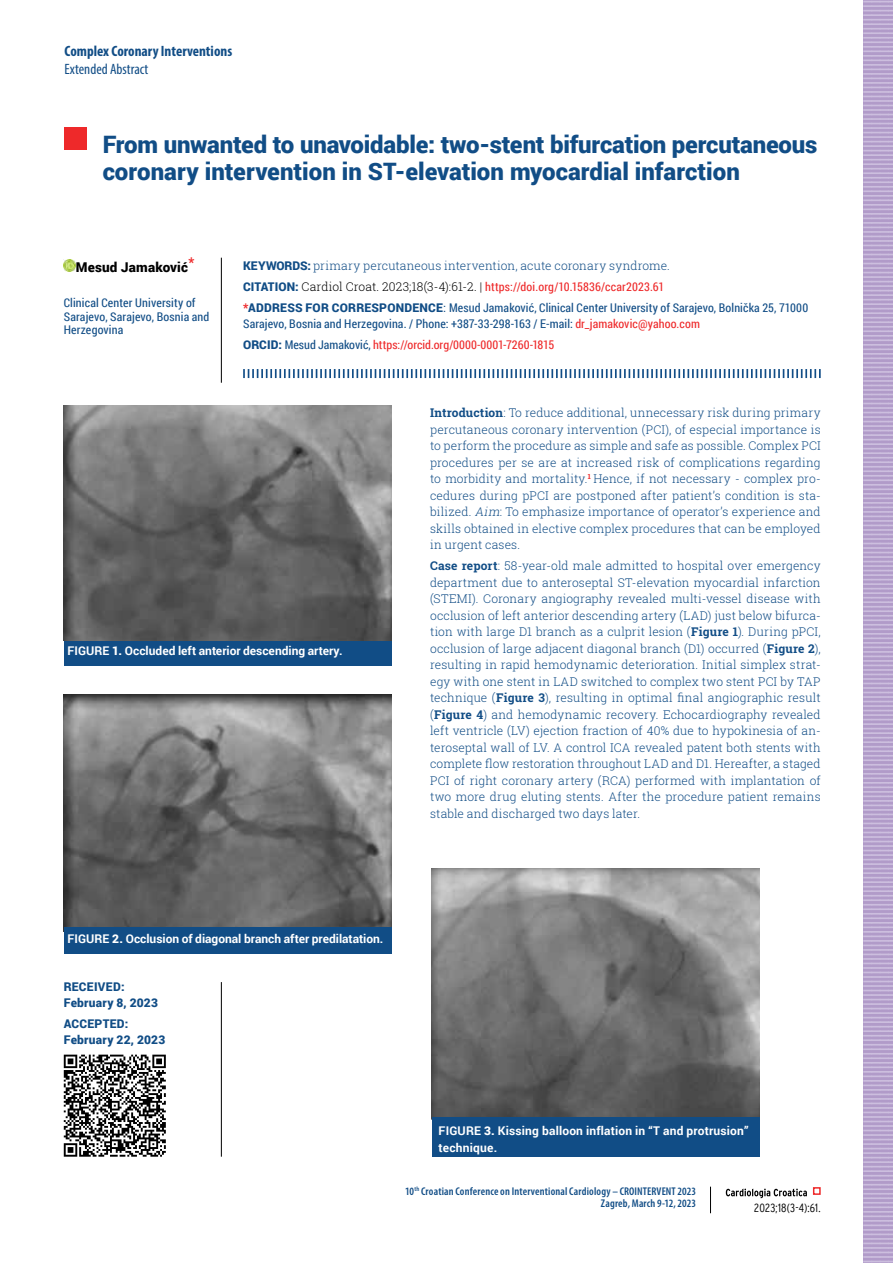
<style>
.page{position:relative;width:893px;height:1263px;background:#fff}
.page>*{position:absolute;margin:0;border:0;box-sizing:border-box;transform-origin:0 0}
.t1{font:900 24px/27px "Roboto";letter-spacing:-.005em;color:#114d86}
.t2{font:700 condensed 15px "Myriad Pro";color:#114d86}
.t3{font:condensed 15px "Myriad Pro";color:#114d86}
.t4{font:900 13.5px "Roboto";letter-spacing:.015em;color:#000}
.t5{font:300 12px/16.5px "Roboto Slab";letter-spacing:.01em;color:#114d86;text-align:justify}
.t6{font:12px/13.5px "Roboto Condensed";letter-spacing:.01em;color:#114d86}
.t7{font:700 12px/16.5px "Roboto";letter-spacing:.005em;color:#fff}
.t8{font:12px "Roboto Condensed";letter-spacing:.005em;color:#ee292a}
.t9{font:900 12px/16.5px "Roboto";letter-spacing:.02em;color:#114d86;text-align:center}
.t10{font:300 condensed 12px "Interstate";letter-spacing:.015em;color:#000}
.t11{font:600 condensed 11.25px/12px "Myriad Pro";letter-spacing:.015em;color:#114d86;text-align:right}
.s1{font-family:"Roboto";font-weight:900}
.s2{font-family:"Roboto";font-weight:900;color:#114d86}
.s3{font-family:"Roboto Slab";font-weight:300;color:#000}
.s4{color:#ee292a}
.s5{font-family:"Roboto"}
.s6{color:#114d86}
.s7{font-weight:900}
.s8{font-weight:700}
.s9{font-style:italic}
</style>
<div class="page">
<svg style="left:726px;top:1188px;width:81px;height:10px"></svg>
<div style="left:813px;top:1187px;width:8px;height:8px;border:2px solid #ee292a"></div>
<svg style="left:710px;top:1187px;width:1px;height:26px"></svg>
<img style="left:432px;top:868px;width:327px;height:249px">
<svg style="left:863px;top:0;width:30px;height:1263px;background:#baa7d0"></svg>
<div style="left:65px;top:128px;width:22px;height:22px;background:#ee292a"></div>
<svg style="left:64px;top:260px;width:12px;height:12px"></svg>
<hr style="left:221px;top:258px;width:1px;height:125px;background:#000">
<hr style="left:221px;top:982px;width:1px;height:175px;background:#000">
<svg style="left:243px;top:369px;width:578px;height:9px"></svg>
<div style="left:64px;top:639px;width:327px;height:27px;background:#114d86"></div>
<img style="left:64px;top:405px;width:327px;height:235px">
<img style="left:64px;top:694px;width:327px;height:233px">
<div style="left:64px;top:927px;width:327px;height:27px;background:#114d86"></div>
<div style="left:432px;top:1117px;width:327px;height:39px;background:#114d86"></div>
<svg style="left:64px;top:1055px;width:102px;height:102px"></svg>
<p class="t2" style="left:65px;top:42px;width:169px">Complex Coronary Interventions</p>
<p class="t3" style="left:65px;top:60px;width:85px">Extended Abstract</p>
<h1 class="t1" style="left:103px;top:130px;width:716px">From unwanted to unavoidable: two-stent bifurcation percutaneous coronary intervention in ST-elevation myocardial infarction</h1>
<p class="t4" style="left:76px;top:257px;width:120px">Mesud Jamaković<sup>*</sup></p>
<p class="t6" style="left:64px;top:296px;width:147px">Clinical Center University of<br>Sarajevo, Sarajevo, Bosnia and<br>Herzegovina</p>
<p class="t5" style="left:243px;top:257px;width:428px"><span class="s1">KEYWORDS:</span> primary percutaneous intervention, acute coronary syndrome.</p>
<p class="t8" style="left:243px;top:278px;width:423px"><span class="s2">CITATION:</span> <span class="s3">Cardiol Croat. 2023;18(3-4):61-2. |</span> https://doi.org/10.15836/ccar2023.61</p>
<p class="t9" style="left:243px;top:299px;width:22px"><span class="s4">*</span>Address</p>
<p class="t9" style="left:306px;top:299px;width:9px">for</p>
<p class="t9" style="left:332px;top:299px;width:9px">corres</p>
<p class="t9" style="left:379px;top:299px;width:17px">pondence</p>
<p class="t6" style="left:243px;top:299px;width:567px;line-height:16.5px;text-indent:200px"><span class="s5">:</span> Mesud Jamaković, Clinical Center University of Sarajevo, Bolnička 25, 71000<br>Sarajevo, Bosnia and Herzegovina. / Phone: +387-33-298-163 / E-mail: <span class="s4">dr_jamakovic@yahoo.com</span></p>
<p class="t8" style="left:243px;top:336px;width:313px"><span class="s2">ORCID:</span> <span class="s6">Mesud Jamaković,</span> https://orcid.org/0000-0001-7260-1815</p>
<p class="t7" style="left:68px;top:642px;width:277px">Figure <span class="s7">1.</span> Occluded left anterior descending artery.</p>
<p class="t5" style="left:430px;top:404px;width:392px"><span class="s8">Introduction</span>: To reduce additional, unnecessary risk during primary percutaneous coronary intervention (PCI), of especial importance is to perform the procedure as simple and safe as possible. Complex PCI procedures per se are at increased risk of complications regarding to morbidity and mortality.<sup>1</sup> Hence, if not necessary - complex pro&shy;cedures during pPCI are postponed after patient’s condition is sta&shy;bilized. <span class="s9">Aim</span>: To emphasize importance of operator’s experience and skills obtained in elective complex procedures that can be employed in urgent cases.</p>
<p class="t5" style="left:430px;top:557px;width:392px"><span class="s8">Case report</span>: 58-year-old male admitted to hospital over emergency department due to anteroseptal ST-elevation myocardial infarction (STEMI). Coronary angiography revealed multi-vessel disease with occlusion of left anterior descending artery (LAD) just below bifurca&shy;tion with large D1 branch as a culprit lesion (<span class="s8">Figure 1</span>). During pPCI, occlusion of large adjacent diagonal branch (D1) occurred (<span class="s8">Figure 2</span>), resulting in rapid hemodynamic deterioration. Initial simplex strat&shy;egy with one stent in LAD switched to complex two stent PCI by TAP technique (<span class="s8">Figure 3</span>), resulting in optimal final angiographic result (<span class="s8">Figure 4</span>) and hemodynamic recovery. Echocardiography revealed left ventricle (LV) ejection fraction of 40% due to hypokinesia of an&shy;teroseptal wall of LV. A control ICA revealed patent both stents with complete flow restoration throughout LAD and D1. Hereafter, a staged PCI of right coronary artery (RCA) performed with implantation of two more drug eluting stents. After the procedure patient remains stable and discharged two days later.</p>
<p class="t7" style="left:68px;top:930px;width:317px">Figure <span class="s7">2.</span> Occlusion of diagonal branch after predilatation.</p>
<p class="t9" style="left:64px;top:978px;width:16px">Recei</p>
<p class="t9" style="left:64px;top:978px;width:96px">ved:<br>February 8, 2023</p>
<p class="t9" style="left:64px;top:1015px;width:17px">Acce</p>
<p class="t9" style="left:95px;top:1015px;width:17px">pted</p>
<p class="t9" style="left:64px;top:1015px;width:103px;text-align:left;text-indent:61px">:<br>February 22, 2023</p>
<p class="t7" style="left:439px;top:1122px;width:311px">Figure <span class="s7">3.</span> Kissing balloon inflation in “T and protrusion” technique.</p>
<p class="t11" style="left:405px;top:1185px;width:292px">10<sup>th</sup> Croatian Conference on Interventional Cardiology – CROINTERVENT 2023<br>Zagreb, March 9-12, 2023</p>
<p class="t10" style="left:754px;top:1201px;width:68px">2023;18(3-4):61.</p>
</div>
